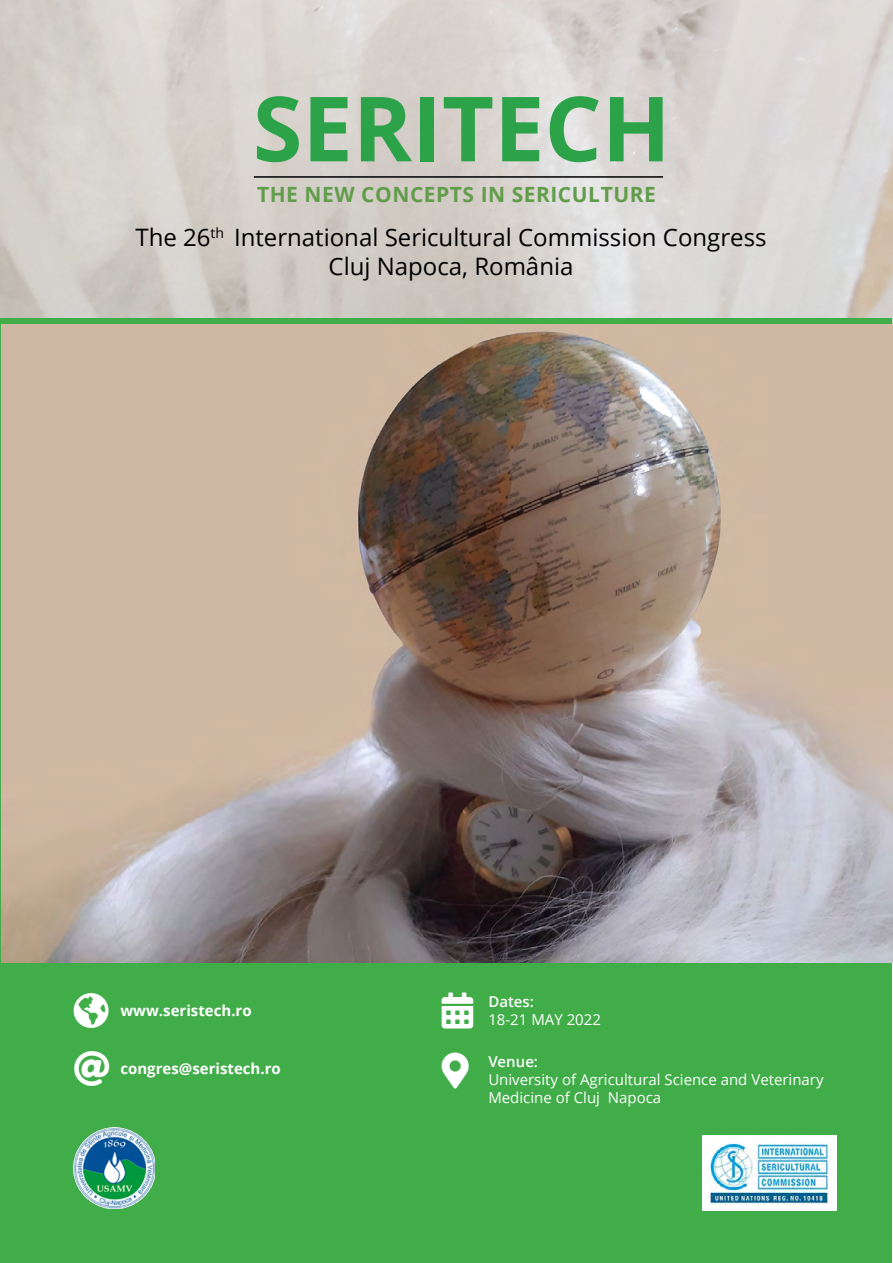
<style>
.page{position:relative;width:893px;height:1263px;background:#fff}
.page>*{position:absolute;margin:0;border:0;box-sizing:border-box;transform-origin:0 0}
.t1{font:700 90px "Open Sans";color:#2ca249}
.t2{font:36px/58.7px "Font Awesome 5 Free Solid";color:#fff}
.t3{font:24px/28.8px "Open Sans";color:#000;text-align:center}
.t4{font:700 21px "Open Sans";letter-spacing:.025em;color:#619d4a}
.t5{font:15px/18px "Open Sans";color:#fff}
.t6{font:700 15px "Open Sans";color:#fff}
.t7{font:600 15px "Open Sans";color:#fff}
</style>
<div class="page">
<img style="left:0;top:0;width:893px;height:712px">
<div style="left:1px;top:318px;width:891px;height:945px;background:#41ad49"></div>
<img style="left:1px;top:324px;width:892px;height:639px">
<hr style="left:254px;top:176px;width:409px;height:2px;background:#000">
<img style="left:74px;top:1128px;width:81px;height:81px">
<img style="left:702px;top:1136px;width:134px;height:75px">
<h1 class="t1" style="left:253px;top:65px;width:419px">SERITECH</h1>
<h3 class="t4" style="left:257px;top:180px;width:400px">THE NEW CONCEPTS IN SERICULTURE</h3>
<h3 class="t3" style="left:135px;top:222px;width:633px">The 26<sup>th</sup> International Sericultural Commission Congress<br>Cluj Napoca, România</h3>
<h2 class="t2" style="left:74px;top:981px;width:37px">●□▲ ▼</h2>
<p class="t6" style="left:120px;top:999px;width:133px">www.seristech.ro</p>
<p class="t6" style="left:120px;top:1058px;width:162px">congres@seristech.ro</p>
<h2 class="t2" style="left:442px;top:981px;width:33px">●■●▼</h2>
<p class="t7" style="left:488px;top:991px;width:47px">Dates:</p>
<p class="t5" style="left:488px;top:1010px;width:114px">18-21 MAY 2022</p>
<p class="t7" style="left:488px;top:1051px;width:51px">Venue:</p>
<p class="t5" style="left:488px;top:1070px;width:337px">University of Agricultural Science and Veterinary<br>Medicine of Cluj Napoca</p>
</div>
